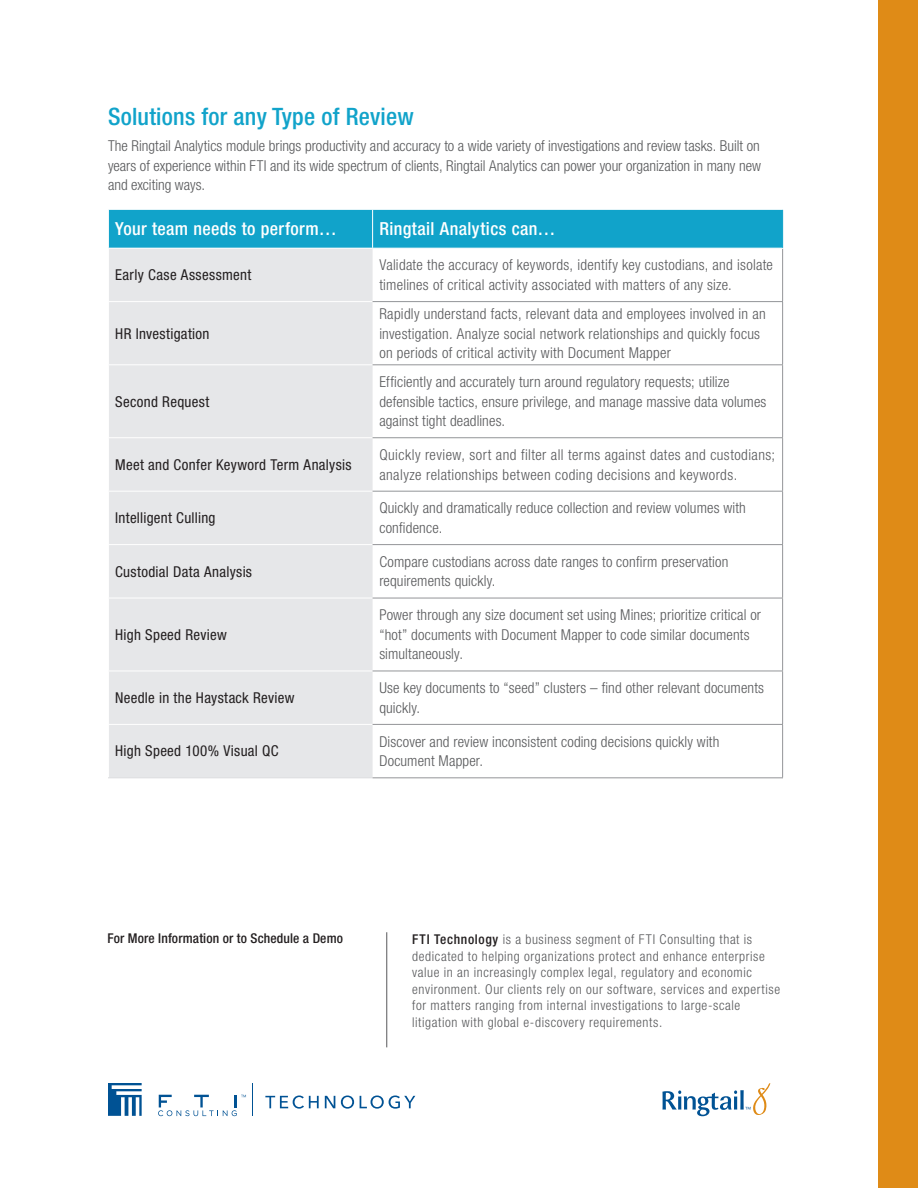
<style>
.page{position:relative;width:918px;height:1188px;background:#fff}
.page>*{position:absolute;margin:0;border:0;box-sizing:border-box;transform-origin:0 0}
.Callout_Headline{font:500 condensed 24px "Helvetica Neue LT Std";letter-spacing:.01em;color:#11a3ca}
.Body_Copy{font:500 condensed 18px "Helvetica Neue LT Std";letter-spacing:.02em;color:#fff}
.table_copy_2{font:300 condensed 15px/19.5px "Helvetica Neue LT Std";letter-spacing:.015em;color:#57585a}
.Body_Copy-2{font:300 condensed 15px/19.5px "Helvetica Neue LT Std";color:#57585a;text-align:justify}
.table_copy{font:condensed 15px "Helvetica Neue LT Std";letter-spacing:.02em;color:#231f20}
.Name{font:300 condensed 13.5px/16.5px "Helvetica Neue LT Std";letter-spacing:.045em;color:#57585a}
.Name-2{font:500 condensed 13.5px "Helvetica Neue LT Std";letter-spacing:.01em;color:#231f20}
.s1{font-weight:500;color:#231f20}
</style>
<div class="page">
<div style="left:109px;top:210px;width:673px;height:38px;background:#11a3ca"></div>
<div style="left:109px;top:249px;width:264px;height:528px;background:#e6e7e9"></div>
<hr style="left:108px;top:301px;width:265px;height:1px;background:#fff">
<hr style="left:108px;top:364px;width:265px;height:1px;background:#fff">
<hr style="left:108px;top:437px;width:265px;height:1px;background:#fff">
<hr style="left:108px;top:491px;width:265px;height:1px;background:#fff">
<hr style="left:108px;top:544px;width:265px;height:1px;background:#fff">
<hr style="left:108px;top:598px;width:265px;height:1px;background:#fff">
<hr style="left:108px;top:671px;width:265px;height:1px;background:#fff">
<hr style="left:108px;top:724px;width:265px;height:1px;background:#fff">
<hr style="left:108px;top:777px;width:265px;height:1px;background:#dcdddf">
<hr style="left:782px;top:249px;width:1px;height:52px;background:#939598">
<hr style="left:373px;top:301px;width:410px;height:1px;background:#939598">
<hr style="left:782px;top:302px;width:1px;height:62px;background:#939598">
<hr style="left:373px;top:364px;width:410px;height:1px;background:#939598">
<hr style="left:782px;top:365px;width:1px;height:72px;background:#939598">
<hr style="left:373px;top:437px;width:410px;height:1px;background:#939598">
<hr style="left:782px;top:438px;width:1px;height:53px;background:#939598">
<hr style="left:373px;top:491px;width:410px;height:1px;background:#939598">
<hr style="left:782px;top:492px;width:1px;height:52px;background:#939598">
<hr style="left:373px;top:544px;width:410px;height:1px;background:#939598">
<hr style="left:782px;top:545px;width:1px;height:53px;background:#939598">
<hr style="left:373px;top:598px;width:410px;height:1px;background:#939598">
<hr style="left:782px;top:598px;width:1px;height:73px;background:#939598">
<hr style="left:373px;top:671px;width:410px;height:1px;background:#939598">
<hr style="left:782px;top:671px;width:1px;height:53px;background:#939598">
<hr style="left:373px;top:724px;width:410px;height:1px;background:#939598">
<hr style="left:782px;top:725px;width:1px;height:52px;background:#939598">
<hr style="left:373px;top:777px;width:410px;height:1px;background:#939598">
<hr style="left:372px;top:210px;width:1px;height:38px;background:#fff">
<hr style="left:782px;top:210px;width:1px;height:38px;background:#11a3ca">
<hr style="left:386px;top:932px;width:1px;height:115px;background:#57585a">
<hr style="left:252px;top:1083px;width:1px;height:33px;background:#005294">
<svg style="left:265px;top:1096px;width:54px;height:13px"></svg>
<svg style="left:325px;top:1096px;width:10px;height:12px"></svg>
<svg style="left:341px;top:1096px;width:13px;height:13px"></svg>
<svg style="left:360px;top:1096px;width:55px;height:13px"></svg>
<svg style="left:108px;top:1083px;width:34px;height:33px"></svg>
<svg style="left:158px;top:1095px;width:88px;height:21px"></svg>
<svg style="left:662px;top:1083px;width:108px;height:33px"></svg>
<div style="left:878px;top:0;width:40px;height:1188px;background:#df8b17"></div>
<p class="Callout_Headline" style="left:108px;top:102px;width:308px">Solutions for any Type of Review</p>
<p class="Body_Copy-2" style="left:108px;top:136px;width:654px">The Ringtail Analytics module brings productivity and accuracy to a wide variety of investigations and review tasks. Built on years of experience within FTI and its wide spectrum of clients, Ringtail Analytics can power your organization in many new and exciting ways.</p>
<p class="Body_Copy" style="left:115px;top:218px;width:223px">Your team needs to perform…</p>
<p class="Body_Copy" style="left:379px;top:218px;width:178px">Ringtail Analytics can…</p>
<p class="table_copy" style="left:115px;top:266px;width:138px">Early Case Assessment</p>
<p class="table_copy_2" style="left:379px;top:255px;width:395px">Validate the accuracy of keywords, identify key custodians, and isolate timelines of critical activity associated with matters of any size.</p>
<p class="table_copy" style="left:115px;top:325px;width:96px">HR Investigation</p>
<p class="table_copy_2" style="left:379px;top:304px;width:388px">Rapidly understand facts, relevant data and employees involved in an investigation. Analyze social network relationships and quickly focus on periods of critical activity with Document Mapper</p>
<p class="table_copy" style="left:115px;top:393px;width:96px">Second Request</p>
<p class="table_copy_2" style="left:379px;top:372px;width:389px">Efficiently and accurately turn around regulatory requests; utilize defensible tactics, ensure privilege, and manage massive data volumes against tight deadlines.</p>
<p class="table_copy" style="left:115px;top:456px;width:238px">Meet and Confer Keyword Term Analysis</p>
<p class="table_copy_2" style="left:379px;top:445px;width:397px">Quickly review, sort and filter all terms against dates and custodians; analyze relationships between coding decisions and keywords.</p>
<p class="table_copy" style="left:115px;top:509px;width:102px">Intelligent Culling</p>
<p class="table_copy_2" style="left:379px;top:498px;width:368px">Quickly and dramatically reduce collection and review volumes with confidence.</p>
<p class="table_copy" style="left:115px;top:563px;width:138px">Custodial Data Analysis</p>
<p class="table_copy_2" style="left:379px;top:552px;width:351px">Compare custodians across date ranges to confirm preservation requirements quickly.</p>
<p class="table_copy" style="left:115px;top:626px;width:113px">High Speed Review</p>
<p class="table_copy_2" style="left:379px;top:605px;width:383px">Power through any size document set using Mines; prioritize critical or “hot” documents with Document Mapper to code similar documents simultaneously.</p>
<p class="table_copy" style="left:115px;top:689px;width:181px">Needle in the Haystack Review</p>
<p class="table_copy_2" style="left:379px;top:678px;width:386px">Use key documents to “seed” clusters – find other relevant documents quickly.</p>
<p class="table_copy" style="left:115px;top:742px;width:165px">High Speed 100% Visual QC</p>
<p class="table_copy_2" style="left:379px;top:732px;width:342px">Discover and review inconsistent coding decisions quickly with<br>Document Mapper.</p>
<p class="Name-2" style="left:107px;top:931px;width:237px">For More Information or to Schedule a Demo</p>
<p class="Name" style="left:412px;top:931px;width:369px"><span class="s1">FTI Technology</span> is a business segment of FTI Consulting that is dedicated to helping organizations protect and enhance enterprise value in an increasingly complex legal, regulatory and economic environment. Our clients rely on our software, services and expertise for matters ranging from internal investigations to large-scale litigation with global e-discovery requirements.</p>
</div>
